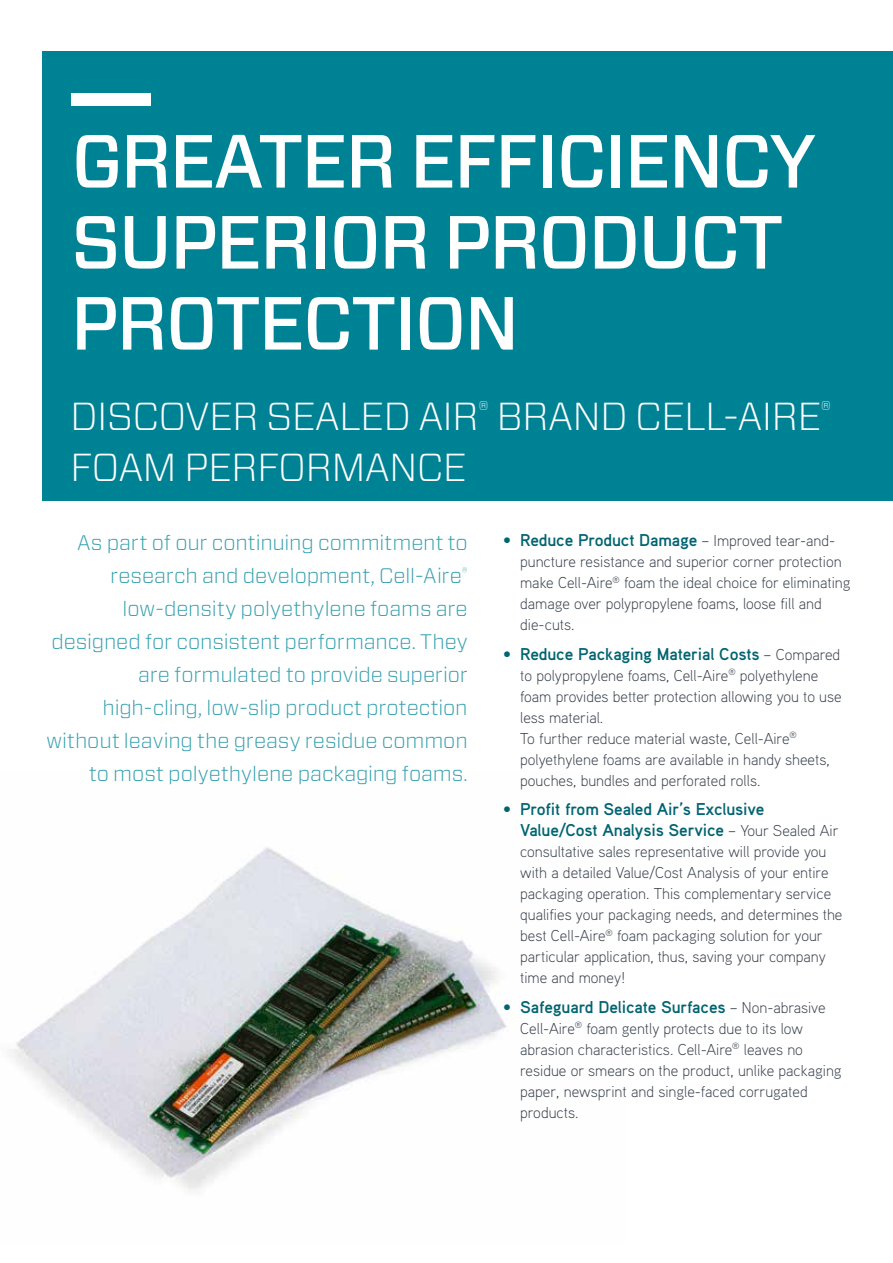
<style>
.page{position:relative;width:893px;height:1263px;background:#fff}
.page>*{position:absolute;margin:0;border:0;box-sizing:border-box;transform-origin:0 0}
.t1{font:500 75px/81px "Forza";letter-spacing:-.02em;color:#fff}
.t2{font:300 39px/51px "Forza";letter-spacing:-.02em;color:#fff}
.t3{font:300 21px/33px "Forza";letter-spacing:-.01em;color:#339fae;text-align:right}
.t4{font:700 17.1px/21px "Aaux Pro OT";letter-spacing:-.01em;color:#006471}
.t5{font:300 15.75px/21px "Aaux Pro OT";color:#373f4a}
.s1{font-weight:300;font-size:15.75px;color:#373f4a}
</style>
<div class="page">
<img style="left:12px;top:847px;width:496px;height:343px">
<div style="left:43px;top:51px;width:850px;height:449px;background:#008295"></div>
<div style="left:71px;top:93px;width:79px;height:13px;background:#fff"></div>
<h1 class="t1" style="left:71px;top:121px;width:746px">GREATER EFFICIENCY<br>SUPERIOR PRODUCT<br>PROTECTION</h1>
<h2 class="t2" style="left:70px;top:390px;width:763px">DISCOVER SEALED AIR<sup>®</sup> BRAND CELL-AIRE<sup>®<br></sup>FOAM PERFORMANCE</h2>
<p class="t3" style="left:46px;top:525px;width:423px">As part of our continuing commitment to research and development, Cell-Aire<sup>® </sup>low-density polyethylene foams are designed for consistent performance. They are formulated to provide superior high-cling, low-slip product protection without leaving the greasy residue common to most polyethylene packaging foams.</p>
<p class="t4" style="left:503px;top:529px;width:334px">• Reduce Product Damage <span class="s1">– Improved tear-and-</span></p>
<p class="t5" style="left:520px;top:550px;width:332px">puncture resistance and superior corner protection make Cell-Aire<sup>®</sup> foam the ideal choice for eliminating damage over polypropylene foams, loose fill and die-cuts.</p>
<p class="t4" style="left:503px;top:643px;width:339px">• Reduce Packaging Material Costs <span class="s1">– Compared</span></p>
<p class="t5" style="left:520px;top:664px;width:323px">to polypropylene foams, Cell-Aire<sup>®</sup> polyethylene foam provides better protection allowing you to use less material.<br>To further reduce material waste, Cell-Aire<sup>® </sup>polyethylene foams are available in handy sheets, pouches, bundles and perforated rolls.</p>
<p class="t4" style="left:520px;top:798px;width:320px;text-indent:-17px">• Profit from Sealed Air’s Exclusive<br>Value/Cost Analysis Service <span class="s1">– Your Sealed Air</span></p>
<p class="t5" style="left:520px;top:840px;width:324px">consultative sales representative will provide you with a detailed Value/Cost Analysis of your entire packaging operation. This complementary service qualifies your packaging needs, and determines the best Cell-Aire<sup>®</sup> foam packaging solution for your particular application, thus, saving your company time and money!</p>
<p class="t4" style="left:503px;top:996px;width:324px">• Safeguard Delicate Surfaces <span class="s1">– Non-abrasive</span></p>
<p class="t5" style="left:520px;top:1017px;width:323px">Cell-Aire<sup>®</sup> foam gently protects due to its low abrasion characteristics. Cell-Aire<sup>®</sup> leaves no residue or smears on the product, unlike packaging paper, newsprint and single-faced corrugated products.</p>
</div>
